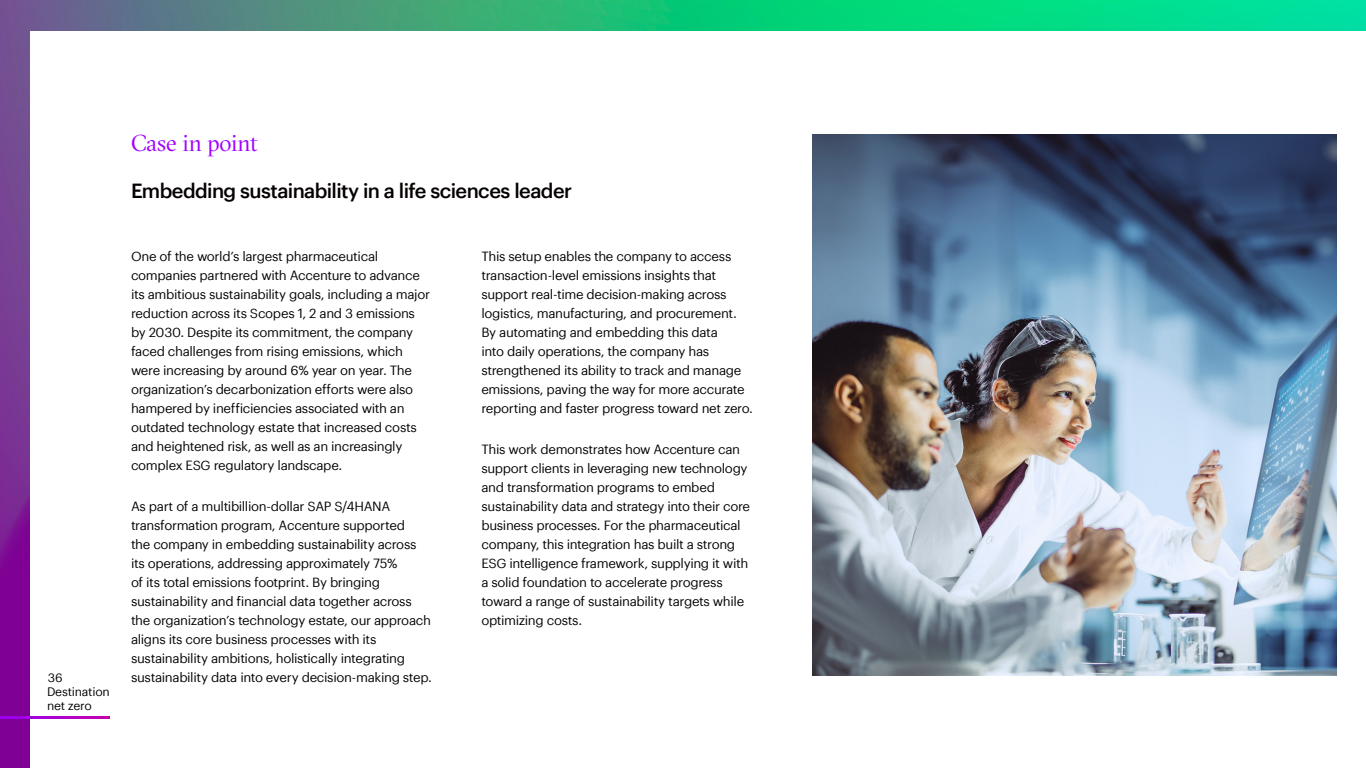
<style>
.page{position:relative;width:1366px;height:768px;background:#fff}
.page>*{position:absolute;margin:0;border:0;box-sizing:border-box;transform-origin:0 0}
.t1{font:23px "GT Sectra Fine";letter-spacing:-.005em;color:#a100ff}
.t2{font:500 20px "Graphik";letter-spacing:-.03em;color:#050000}
.t3{font:13px/19px "Graphik";letter-spacing:-.025em;color:#000}
.t4{font:12px/14px "Graphik";letter-spacing:-.02em;color:#000}
</style>
<div class="page">
<img style="left:0;top:0;width:1366px;height:768px">
<div style="left:30px;top:31px;width:1336px;height:737px;background:#fff"></div>
<img style="left:813px;top:134px;width:523px;height:542px">
<div style="left:0;top:708px;width:118px;height:12px;background:#000;opacity:.1"></div>
<p class="t4" style="left:47px;top:669px;width:64px">36<br>Destination net zero</p>
<h1 class="t1" style="left:131px;top:130px;width:128px">Case in point</h1>
<h2 class="t2" style="left:131px;top:176px;width:443px">Embedding sustainability in a life sciences leader</h2>
<p class="t3" style="left:131px;top:245px;width:301px">One of the world’s largest pharmaceutical companies partnered with Accenture to advance its ambitious sustainability goals, including a major reduction across its Scopes 1, 2 and 3 emissions by 2030. Despite its commitment, the company faced challenges from rising emissions, which were increasing by around 6% year on year. The organization’s decarbonization efforts were also hampered by inefficiencies associated with an outdated technology estate that increased costs and heightened risk, as well as an increasingly complex ESG regulatory landscape.</p>
<p class="t3" style="left:131px;top:495px;width:303px">As part of a multibillion-dollar SAP S/4HANA transformation program, Accenture supported<br>the company in embedding sustainability across its operations, addressing approximately 75%<br>of its total emissions footprint. By bringing sustainability and financial data together across the organization’s technology estate, our approach aligns its core business processes with its sustainability ambitions, holistically integrating sustainability data into every decision-making step.</p>
<p class="t3" style="left:481px;top:245px;width:273px">This setup enables the company to access transaction-level emissions insights that support real-time decision-making across logistics, manufacturing, and procurement.<br>By automating and embedding this data<br>into daily operations, the company has strengthened its ability to track and manage emissions, paving the way for more accurate reporting and faster progress toward net zero.</p>
<p class="t3" style="left:481px;top:438px;width:270px">This work demonstrates how Accenture can support clients in leveraging new technology and transformation programs to embed sustainability data and strategy into their core business processes. For the pharmaceutical company, this integration has built a strong ESG intelligence framework, supplying it with a solid foundation to accelerate progress toward a range of sustainability targets while optimizing costs.</p>
</div>
